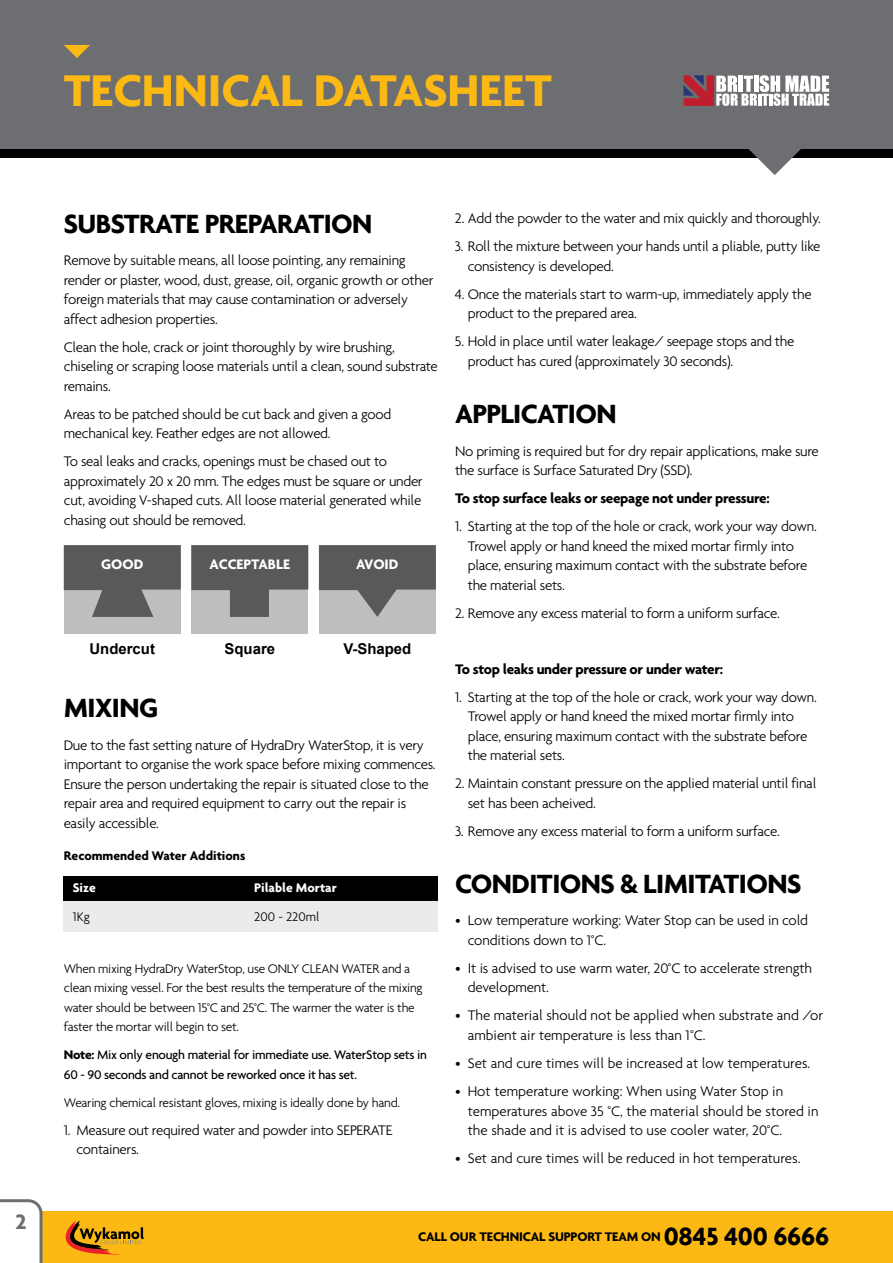
<style>
.page{position:relative;width:893px;height:1263px;background:#fff}
.page>*{position:absolute;margin:0;border:0;box-sizing:border-box;transform-origin:0 0}
.t1{font:700 48px "Agenda";color:#fdb913}
.t2{font:700 28.5px "Agenda";letter-spacing:-.02em;color:#000}
.t3{font:700 22.5px "Agenda";color:#6d6e71}
.t4{font:300 15px/19.5px "Agenda";letter-spacing:-.02em;color:#000}
.t5{font:300 15px/19.5px "Agenda";color:#000}
.t6{font:700 15px "Agenda";letter-spacing:-.02em;color:#000}
.t7{font:700 14.85px "Arial";color:#000}
.t8{font:700 14.85px "Agenda";color:#fff}
.t9{font:300 13.5px/19.5px "Agenda";letter-spacing:-.02em;color:#000}
.t10{font:500 13.5px/19.5px "Agenda";letter-spacing:-.02em;color:#000}
.t11{font:700 13.5px "Agenda";letter-spacing:-.01em;color:#000}
.t12{font:700 13.5px "Agenda";color:#fff}
.t13{font:300 13.5px "Agenda";color:#000}
.s1{font-weight:700}
.s2{font-size:27px}
</style>
<div class="page">
<div style="left:64px;top:900px;width:374px;height:32px;background:#eaebeb"></div>
<div style="left:64px;top:876px;width:374px;height:24px;background:#000"></div>
<div style="left:0;top:149px;width:893px;height:8px;background:#000"></div>
<div style="left:0;top:1212px;width:893px;height:51px;background:#fdb913"></div>
<div style="left:0;top:0;width:893px;height:149px;background:#6d6e71"></div>
<svg style="left:64px;top:45px;width:26px;height:13px"></svg>
<svg style="left:0;top:1199px;width:44px;height:64px"></svg>
<svg style="left:66px;top:1220px;width:78px;height:34px"></svg>
<div style="left:64px;top:545px;width:117px;height:89px;background:#bcbec0"></div>
<svg style="left:64px;top:545px;width:117px;height:72px"></svg>
<div style="left:191px;top:545px;width:117px;height:89px;background:#bcbec0"></div>
<svg style="left:191px;top:545px;width:117px;height:72px"></svg>
<div style="left:319px;top:545px;width:117px;height:89px;background:#bcbec0"></div>
<svg style="left:319px;top:545px;width:117px;height:72px"></svg>
<svg style="left:684px;top:75px;width:145px;height:100px"></svg>
<h1 class="t1" style="left:64px;top:61px;width:490px">TECHNICAL DATASHEET</h1>
<h3 class="t3" style="left:15px;top:1208px;width:12px">2</h3>
<h2 class="t2" style="left:64px;top:206px;width:310px">SUBSTRATE PREPARATION</h2>
<p class="t4" style="left:64px;top:250px;width:371px">Remove by suitable means, all loose pointing, any remaining render or plaster, wood, dust, grease, oil, organic growth or other foreign materials that may cause contamination or adversely affect adhesion properties.</p>
<p class="t4" style="left:64px;top:337px;width:375px">Clean the hole, crack or joint thoroughly by wire brushing, chiseling or scraping loose materials until a clean, sound substrate remains.</p>
<p class="t4" style="left:64px;top:404px;width:329px">Areas to be patched should be cut back and given a good mechanical key. Feather edges are not allowed.</p>
<p class="t4" style="left:64px;top:451px;width:360px">To seal leaks and cracks, openings must be chased out to approximately 20 x 20 mm. The edges must be square or under cut, avoiding V-shaped cuts. All loose material generated while chasing out should be removed.</p>
<p class="t8" style="left:101px;top:555px;width:44px">GOOD</p>
<p class="t7" style="left:90px;top:639px;width:67px">Undercut</p>
<p class="t8" style="left:209px;top:555px;width:82px">ACCEPTABLE</p>
<p class="t7" style="left:225px;top:639px;width:52px">Square</p>
<p class="t8" style="left:356px;top:555px;width:44px">AVOID</p>
<p class="t7" style="left:343px;top:639px;width:69px">V-Shaped</p>
<h2 class="t2" style="left:64px;top:691px;width:96px">MIXING</h2>
<p class="t4" style="left:64px;top:735px;width:373px">Due to the fast setting nature of HydraDry WaterStop, it is very important to organise the work space before mixing commences.<br>Ensure the person undertaking the repair is situated close to the repair area and required equipment to carry out the repair is easily accessible.</p>
<p class="t11" style="left:64px;top:847px;width:183px">Recommended Water Additions</p>
<p class="t12" style="left:73px;top:880px;width:24px">Size</p>
<p class="t12" style="left:254px;top:880px;width:84px">Pilable Mortar</p>
<p class="t9" style="left:73px;top:906px;width:19px">1Kg</p>
<p class="t13" style="left:254px;top:908px;width:67px">200 - 220ml</p>
<p class="t9" style="left:64px;top:958px;width:360px">When mixing HydraDry WaterStop, use ONLY CLEAN WATER and a clean mixing vessel. For the best results the temperature of the mixing water should be between 15°C and 25°C. The warmer the water is the faster the mortar will begin to set.</p>
<p class="t10" style="left:64px;top:1045px;width:365px"><span class="s1">Note:</span> Mix only enough material for immediate use. WaterStop sets in<br>60 - 90 seconds and cannot be reworked once it has set.</p>
<p class="t9" style="left:64px;top:1092px;width:338px">Wearing chemical resistant gloves, mixing is ideally done by hand.</p>
<p class="t4" style="left:77px;top:1120px;width:318px;text-indent:-13px">1. Measure out required water and powder into SEPERATE containers.</p>
<p class="t4" style="left:455px;top:208px;width:367px">2. Add the powder to the water and mix quickly and thoroughly.</p>
<p class="t4" style="left:468px;top:236px;width:354px;text-indent:-13px">3. Roll the mixture between your hands until a pliable, putty like consistency is developed.</p>
<p class="t4" style="left:468px;top:284px;width:345px;text-indent:-13px">4. Once the materials start to warm-up, immediately apply the product to the prepared area.</p>
<p class="t4" style="left:468px;top:331px;width:328px;text-indent:-13px">5. Hold in place until water leakage/ seepage stops and the product has cured (approximately 30 seconds).</p>
<h2 class="t2" style="left:455px;top:397px;width:163px">APPLICATION</h2>
<p class="t4" style="left:455px;top:441px;width:365px">No priming is required but for dry repair applications, make sure the surface is Surface Saturated Dry (SSD).</p>
<p class="t6" style="left:455px;top:489px;width:316px">To stop surface leaks or seepage not under pressure:</p>
<p class="t4" style="left:468px;top:516px;width:351px;text-indent:-13px">1. Starting at the top of the hole or crack, work your way down.<br>Trowel apply or hand kneed the mixed mortar firmly into place, ensuring maximum contact with the substrate before the material sets.</p>
<p class="t4" style="left:455px;top:603px;width:327px">2. Remove any excess material to form a uniform surface.</p>
<p class="t6" style="left:455px;top:660px;width:270px">To stop leaks under pressure or under water:</p>
<p class="t4" style="left:468px;top:687px;width:351px;text-indent:-13px">1. Starting at the top of the hole or crack, work your way down.<br>Trowel apply or hand kneed the mixed mortar firmly into place, ensuring maximum contact with the substrate before the material sets.</p>
<p class="t4" style="left:468px;top:773px;width:350px;text-indent:-13px">2. Maintain constant pressure on the applied material until final set has been acheived.</p>
<p class="t4" style="left:455px;top:821px;width:327px">3. Remove any excess material to form a uniform surface.</p>
<h2 class="t2" style="left:455px;top:867px;width:348px">CONDITIONS &amp; LIMITATIONS</h2>
<p class="t4" style="left:468px;top:911px;width:342px;text-indent:-13px">• Low temperature working: Water Stop can be used in cold conditions down to 1°C.</p>
<p class="t4" style="left:468px;top:958px;width:346px;text-indent:-13px">• It is advised to use warm water, 20°C to accelerate strength development.</p>
<p class="t5" style="left:468px;top:1006px;width:357px;text-indent:-13px">• The material should not be applied when substrate and /or ambient air temperature is less than 1°C.</p>
<p class="t5" style="left:455px;top:1053px;width:357px">• Set and cure times will be increased at low temperatures.</p>
<p class="t5" style="left:468px;top:1081px;width:352px;text-indent:-13px">• Hot temperature working: When using Water Stop in temperatures above 35 °C, the material should be stored in the shade and it is advised to use cooler water, 20°C.</p>
<p class="t5" style="left:455px;top:1148px;width:347px">• Set and cure times will be reduced in hot temperatures.</p>
<p class="t11" style="left:418px;top:1228px;width:413px">CALL OUR TECHNICAL SUPPORT TEAM ON <span class="s2">0845 400 6666</span></p>
</div>
